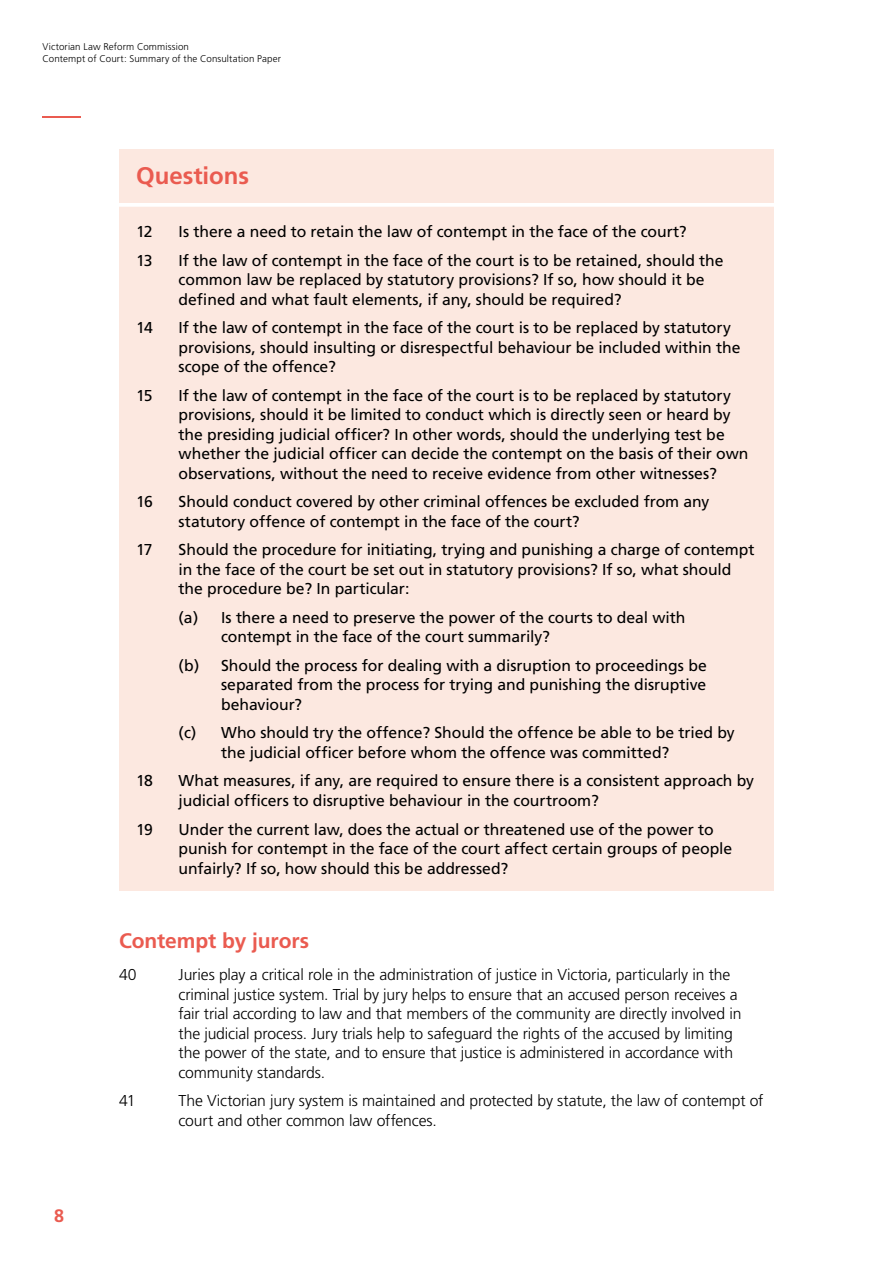
<style>
.page{position:relative;width:893px;height:1263px;background:#fff}
.page>*{position:absolute;margin:0;border:0;box-sizing:border-box;transform-origin:0 0}
.t1{font:700 24px "Frutiger";color:#ea5b50}
.t2{font:700 21px "Frutiger";letter-spacing:-.005em;color:#ea5b50}
.t3{font:700 18px "Frutiger";color:#ea5b50}
.t4{font:15.75px/19.5px "Frutiger";letter-spacing:-.005em;color:#000}
.t5{font:300 15.75px/19.5px "Frutiger";letter-spacing:-.01em;color:#000}
.t6{font:300 9.75px/12px "Frutiger";letter-spacing:.015em;color:#000}
</style>
<div class="page">
<hr style="left:43px;top:116px;width:38px;height:2px;background:#ea5b50">
<div style="left:119px;top:149px;width:655px;height:741px;background:#fce8e0"></div>
<hr style="left:94px;top:203px;width:718px;height:4px;background:#fff">
<p class="t6" style="left:43px;top:41px;width:240px">Victorian Law Reform Commission<br>Contempt of Court: Summary of the Consultation Paper</p>
<h1 class="t1" style="left:136px;top:161px;width:114px">Questions</h1>
<p class="t4" style="left:136px;top:222px;width:18px">12</p>
<p class="t4" style="left:179px;top:222px;width:510px">Is there a need to retain the law of contempt in the face of the court?</p>
<p class="t4" style="left:136px;top:251px;width:18px">13</p>
<p class="t4" style="left:179px;top:251px;width:546px">If the law of contempt in the face of the court is to be retained, should the common law be replaced by statutory provisions? If so, how should it be defined and what fault elements, if any, should be required?</p>
<p class="t4" style="left:136px;top:318px;width:18px">14</p>
<p class="t4" style="left:179px;top:318px;width:563px">If the law of contempt in the face of the court is to be replaced by statutory provisions, should insulting or disrespectful behaviour be included within the scope of the offence?</p>
<p class="t4" style="left:136px;top:386px;width:18px">15</p>
<p class="t4" style="left:179px;top:386px;width:571px">If the law of contempt in the face of the court is to be replaced by statutory provisions, should it be limited to conduct which is directly seen or heard by the presiding judicial officer? In other words, should the underlying test be whether the judicial officer can decide the contempt on the basis of their own observations, without the need to receive evidence from other witnesses?</p>
<p class="t4" style="left:136px;top:492px;width:18px">16</p>
<p class="t4" style="left:179px;top:492px;width:532px">Should conduct covered by other criminal offences be excluded from any statutory offence of contempt in the face of the court?</p>
<p class="t4" style="left:136px;top:540px;width:18px">17</p>
<p class="t4" style="left:179px;top:540px;width:578px">Should the procedure for initiating, trying and punishing a charge of contempt in the face of the court be set out in statutory provisions? If so, what should the procedure be? In particular:</p>
<p class="t4" style="left:221px;top:608px;width:466px;text-indent:-43px">(a) Is there a need to preserve the power of the courts to deal with contempt in the face of the court summarily?</p>
<p class="t4" style="left:221px;top:656px;width:487px;text-align:justify;text-indent:-43px">(b) Should the process for dealing with a disruption to proceedings be separated from the process for trying and punishing the disruptive behaviour?</p>
<p class="t4" style="left:221px;top:723px;width:515px;text-indent:-43px">(c) Who should try the offence? Should the offence be able to be tried by the judicial officer before whom the offence was committed?</p>
<p class="t4" style="left:136px;top:771px;width:18px">18</p>
<p class="t4" style="left:179px;top:771px;width:577px">What measures, if any, are required to ensure there is a consistent approach by judicial officers to disruptive behaviour in the courtroom?</p>
<p class="t4" style="left:136px;top:819px;width:18px">19</p>
<p class="t4" style="left:179px;top:819px;width:555px">Under the current law, does the actual or threatened use of the power to punish for contempt in the face of the court affect certain groups of people unfairly? If so, how should this be addressed?</p>
<p class="t3" style="left:54px;top:1205px;width:12px">8</p>
<h2 class="t2" style="left:119px;top:928px;width:192px">Contempt by jurors</h2>
<p class="t5" style="left:119px;top:965px;width:19px">40</p>
<p class="t5" style="left:179px;top:965px;width:564px">Juries play a critical role in the administration of justice in Victoria, particularly in the criminal justice system. Trial by jury helps to ensure that an accused person receives a fair trial according to law and that members of the community are directly involved in the judicial process. Jury trials help to safeguard the rights of the accused by limiting the power of the state, and to ensure that justice is administered in accordance with community standards.</p>
<p class="t5" style="left:119px;top:1091px;width:18px">41</p>
<p class="t5" style="left:179px;top:1091px;width:586px">The Victorian jury system is maintained and protected by statute, the law of contempt of court and other common law offences.</p>
</div>
